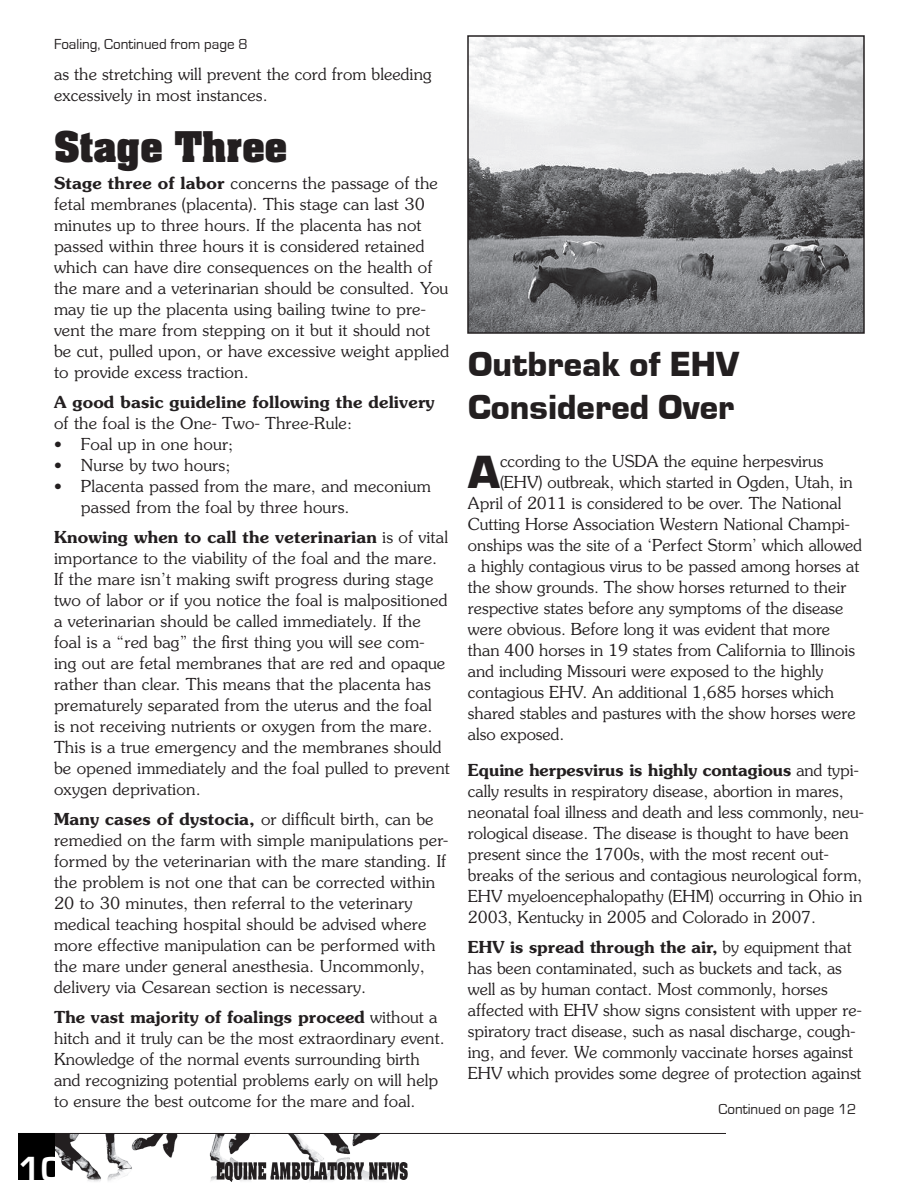
<style>
.page{position:relative;width:918px;height:1188px;background:#fff}
.page>*{position:absolute;margin:0;border:0;box-sizing:border-box;transform-origin:0 0}
.t1{font:48px "Eurostile T Black";color:#231f20}
.t2{font:36px/43.2px "Eurostile T Black";color:#231f20}
.t3{font:700 36px "Aachen";color:#231f20}
.t4{font:700 36px "Eurostile";color:#fff}
.t5{font:300 16.5px/21px "Souvenir";letter-spacing:.005em;color:#231f20}
.t6{font:600 16.5px "Souvenir";letter-spacing:.01em;color:#231f20}
.t7{font:15px "Eurostile";color:#231f20}
.s1{font-weight:600}
</style>
<div class="page">
<img style="left:55px;top:1134px;width:353px;height:48px">
<hr style="left:18px;top:1133px;width:708px;height:1px;background:#231f20">
<div style="left:18px;top:1133px;width:37px;height:47px;background:#000"></div>
<img style="left:470px;top:38px;width:392px;height:293px">
<div style="left:467px;top:35px;width:398px;height:299px;border:2px solid #231f20"></div>
<p class="t7" style="left:54px;top:36px;width:195px">Foaling, Continued from page 8</p>
<p class="t5" style="left:54px;top:63px;width:379px">as the stretching will prevent the cord from bleeding excessively in most instances.</p>
<h2 class="t3" style="left:54px;top:121px;width:235px">Stage Three</h2>
<p class="t5" style="left:54px;top:172px;width:397px"><span class="s1">Stage three of labor</span> concerns the passage of the fetal membranes (placenta). This stage can last 30 minutes up to three hours. If the placenta has not passed within three hours it is considered retained which can have dire consequences on the health of the mare and a veterinarian should be consulted. You may tie up the placenta using bailing twine to pre&shy;vent the mare from stepping on it but it should not be cut, pulled upon, or have excessive weight applied to provide excess traction.</p>
<p class="t6" style="left:54px;top:391px;width:382px">A good basic guideline following the delivery</p>
<p class="t5" style="left:54px;top:412px;width:300px">of the foal is the One- Two- Three-Rule:</p>
<p class="t5" style="left:54px;top:433px;width:181px">• Foal up in one hour;</p>
<p class="t5" style="left:54px;top:454px;width:178px">• Nurse by two hours;</p>
<p class="t5" style="left:81px;top:475px;width:351px;text-indent:-27px">• Placenta passed from the mare, and meconium passed from the foal by three hours.</p>
<p class="t5" style="left:54px;top:526px;width:397px"><span class="s1">Knowing when to call the veterinarian</span> is of vital importance to the viability of the foal and the mare.<br>If the mare isn’t making swift progress during stage two of labor or if you notice the foal is malpositioned a veterinarian should be called immediately. If the foal is a “red bag” the first thing you will see com&shy;ing out are fetal membranes that are red and opaque rather than clear. This means that the placenta has prematurely separated from the uterus and the foal<br>is not receiving nutrients or oxygen from the mare.<br>This is a true emergency and the membranes should be opened immediately and the foal pulled to prevent oxygen deprivation.</p>
<p class="t5" style="left:54px;top:808px;width:396px"><span class="s1">Many cases of dystocia,</span> or difficult birth, can be remedied on the farm with simple manipulations per&shy;formed by the veterinarian with the mare standing. If the problem is not one that can be corrected within 20 to 30 minutes, then referral to the veterinary medical teaching hospital should be advised where more effective manipulation can be performed with the mare under general anesthesia. Uncommonly, delivery via Cesarean section is necessary.</p>
<p class="t5" style="left:54px;top:1006px;width:392px"><span class="s1">The vast majority of foalings proceed</span> without a hitch and it truly can be the most extraordinary event.<br>Knowledge of the normal events surrounding birth and recognizing potential problems early on will help to ensure the best outcome for the mare and foal.</p>
<h2 class="t4" style="left:18px;top:1149px;width:47px">10</h2>
<h2 class="t2" style="left:468px;top:343px;width:273px">Outbreak of EHV<br>Considered Over</h2>
<h1 class="t1" style="left:468px;top:445px;width:33px">A</h1>
<p class="t5" style="left:500px;top:450px;width:325px">ccording to the USDA the equine herpesvirus</p>
<p class="t5" style="left:500px;top:471px;width:354px">(EHV) outbreak, which started in Ogden, Utah, in</p>
<p class="t5" style="left:468px;top:492px;width:375px">April of 2011 is considered to be over. The National</p>
<p class="t5" style="left:468px;top:513px;width:383px">Cutting Horse Association Western National Champi-</p>
<p class="t5" style="left:468px;top:534px;width:396px">onships was the site of a ‘Perfect Storm’ which allowed</p>
<p class="t5" style="left:468px;top:555px;width:393px">a highly contagious virus to be passed among horses at</p>
<p class="t5" style="left:468px;top:576px;width:380px">the show grounds. The show horses returned to their</p>
<p class="t5" style="left:468px;top:597px;width:377px">respective states before any symptoms of the disease</p>
<p class="t5" style="left:468px;top:618px;width:364px">were obvious. Before long it was evident that more</p>
<p class="t5" style="left:468px;top:639px;width:388px">than 400 horses in 19 states from California to Illinois</p>
<p class="t5" style="left:468px;top:660px;width:357px">and including Missouri were exposed to the highly</p>
<p class="t5" style="left:468px;top:681px;width:368px">contagious EHV. An additional 1,685 horses which</p>
<p class="t5" style="left:468px;top:702px;width:389px">shared stables and pastures with the show horses were</p>
<p class="t5" style="left:468px;top:723px;width:98px">also exposed.</p>
<p class="t5" style="left:468px;top:759px;width:397px"><span class="s1">Equine herpesvirus is highly contagious</span> and typi&shy;cally results in respiratory disease, abortion in mares, neonatal foal illness and death and less commonly, neu&shy;rological disease. The disease is thought to have been present since the 1700s, with the most recent out&shy;breaks of the serious and contagious neurological form, EHV myeloencephalopathy (EHM) occurring in Ohio in 2003, Kentucky in 2005 and Colorado in 2007.</p>
<p class="t5" style="left:468px;top:936px;width:395px"><span class="s1">EHV is spread through the air,</span> by equipment that has been contaminated, such as buckets and tack, as well as by human contact. Most commonly, horses affected with EHV show signs consistent with upper re&shy;spiratory tract disease, such as nasal discharge, cough&shy;ing, and fever. We commonly vaccinate horses against EHV which provides some degree of protection against</p>
<p class="t7" style="left:719px;top:1101px;width:139px">Continued on page 12</p>
</div>
